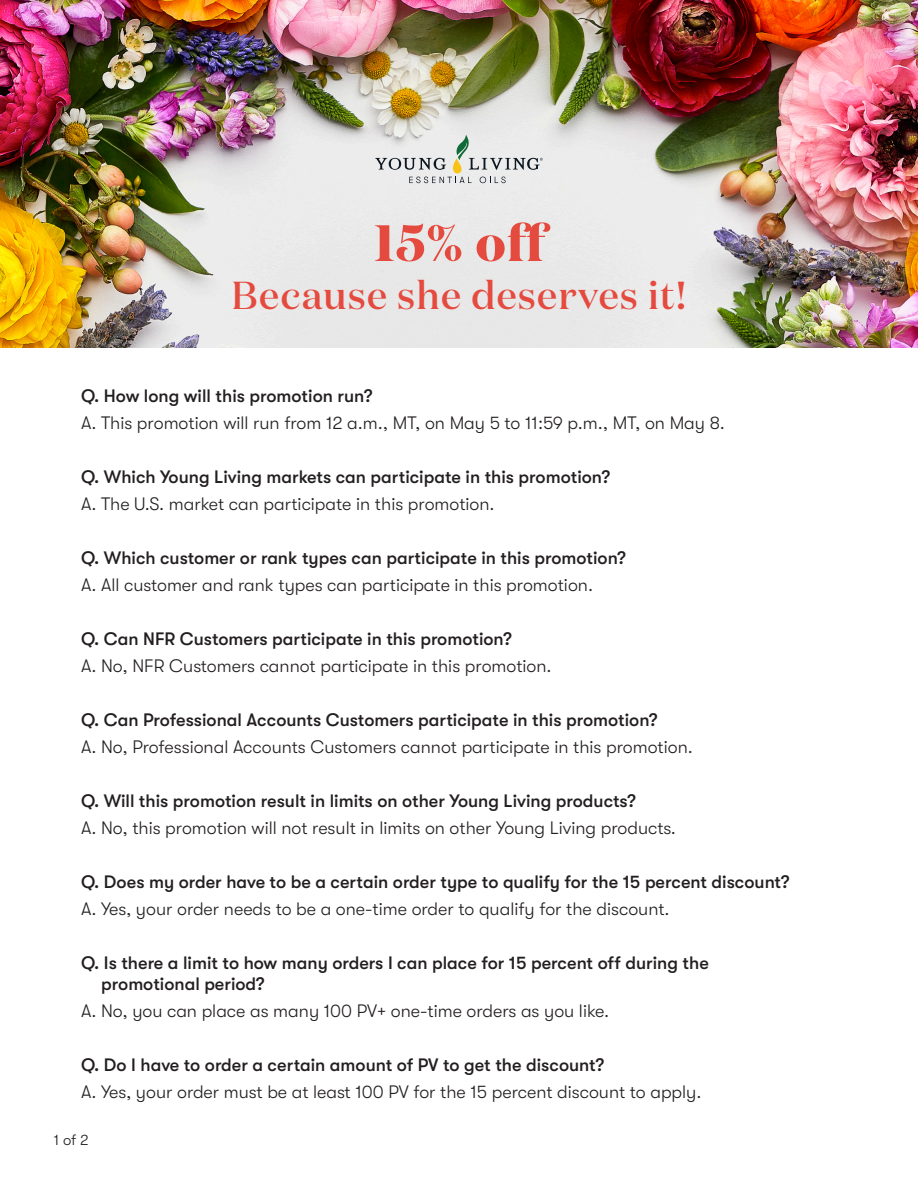
<style>
.page{position:relative;width:918px;height:1188px;background:#fff}
.page>*{position:absolute;margin:0;border:0;box-sizing:border-box;transform-origin:0 0}
.t1{font:700 51px "Domaine Display";color:#e54a3f}
.t2{font:500 39px "Domaine Display";letter-spacing:.03em;color:#e54a3f}
.t3{font:300 18px "GT Walsheim Pro";color:#231f20}
.t4{font:500 18px/21.6px "GT Walsheim Pro";color:#231f20}
.t5{font:300 15px "GT Walsheim Pro";color:#231f20}
</style>
<div class="page">
<img style="left:0;top:0;width:918px;height:347px">
<svg style="left:375px;top:135px;width:168px;height:48px;background:#d5d7d5"></svg>
<p class="t1" style="left:374px;top:210px;width:171px">15% off</p>
<p class="t2" style="left:232px;top:271px;width:456px">Because she deserves it!</p>
<p class="t4" style="left:81px;top:385px;width:293px">Q. How long will this promotion run?</p>
<p class="t3" style="left:81px;top:412px;width:645px">A. This promotion will run from 12 a.m., MT, on May 5 to 11:59 p.m., MT, on May 8.</p>
<p class="t4" style="left:81px;top:466px;width:531px">Q. Which Young Living markets can participate in this promotion?</p>
<p class="t3" style="left:81px;top:493px;width:415px">A. The U.S. market can participate in this promotion.</p>
<p class="t4" style="left:81px;top:547px;width:547px">Q. Which customer or rank types can participate in this promotion?</p>
<p class="t3" style="left:81px;top:574px;width:514px">A. All customer and rank types can participate in this promotion.</p>
<p class="t4" style="left:81px;top:628px;width:432px">Q. Can NFR Customers participate in this promotion?</p>
<p class="t3" style="left:81px;top:655px;width:472px">A. No, NFR Customers cannot participate in this promotion.</p>
<p class="t4" style="left:81px;top:709px;width:578px">Q. Can Professional Accounts Customers participate in this promotion?</p>
<p class="t3" style="left:81px;top:736px;width:613px">A. No, Professional Accounts Customers cannot participate in this promotion.</p>
<p class="t4" style="left:81px;top:790px;width:557px">Q. Will this promotion result in limits on other Young Living products?</p>
<p class="t3" style="left:81px;top:817px;width:597px">A. No, this promotion will not result in limits on other Young Living products.</p>
<p class="t4" style="left:81px;top:871px;width:710px">Q. Does my order have to be a certain order type to qualify for the 15 percent discount?</p>
<p class="t3" style="left:81px;top:898px;width:590px">A. Yes, your order needs to be a one-time order to qualify for the discount.</p>
<p class="t4" style="left:101px;top:952px;width:609px;text-indent:-20px">Q. Is there a limit to how many orders I can place for 15 percent off during the promotional period?</p>
<p class="t3" style="left:81px;top:1001px;width:530px">A. No, you can place as many 100 PV+ one-time orders as you like.</p>
<p class="t4" style="left:81px;top:1054px;width:525px">Q. Do I have to order a certain amount of PV to get the discount?</p>
<p class="t3" style="left:81px;top:1082px;width:622px">A. Yes, your order must be at least 100 PV for the 15 percent discount to apply.</p>
<p class="t5" style="left:54px;top:1132px;width:36px">1 of 2</p>
</div>
